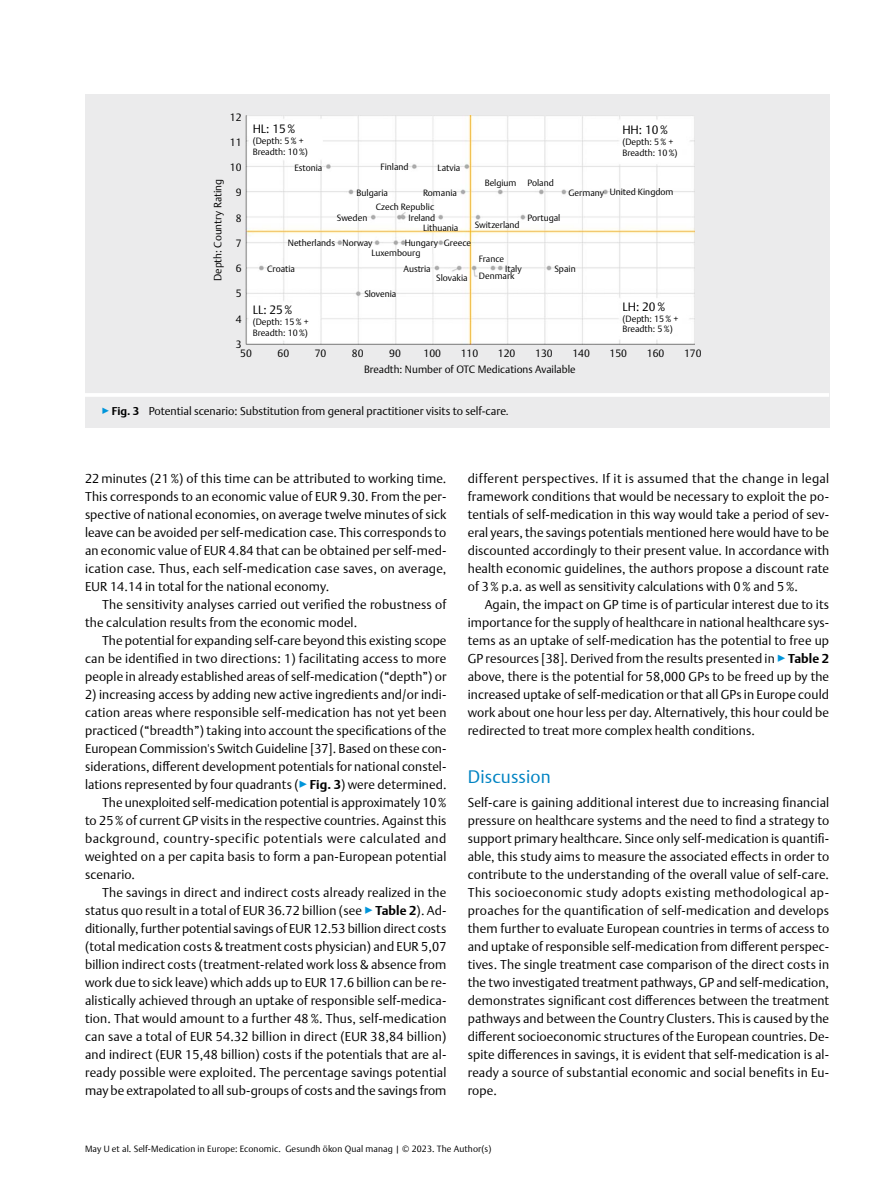
<style>
.page{position:relative;width:893px;height:1191px;background:#fff}
.page>*{position:absolute;margin:0;border:0;box-sizing:border-box;transform-origin:0 0}
.t1{font:300 18px "Thieme Argo 2011";letter-spacing:.01em;color:#0083c2}
.t2{font:300 12.75px/18px "Thieme Argo 2011";letter-spacing:.01em;color:#000;text-align:justify}
.t3{font:300 12.75px "Thieme Argo 2011";letter-spacing:.04em;color:#000}
.t4{font:300 12px "Thieme Argo 2011";color:#000}
.t5{font:300 11.25px "Thieme Argo 2011";color:#000}
.t6{font:300 10.5px/9.4px "Thieme Argo 2011";color:#000}
.t7{font:300 9px/10.8px "Thieme Argo 2011";color:#000}
.s1{color:#0095da}
.s2{font-weight:700}
.s3{font-style:italic}
</style>
<div class="page">
<div style="left:85px;top:393px;width:744px;height:35px;background:#ebebec"></div>
<hr style="left:85px;top:393px;width:744px;height:4px;background:#fff">
<div style="left:85px;top:95px;width:744px;height:298px;background:#ebebec"></div>
<img style="left:246px;top:116px;width:448px;height:228px">
<p class="t6" style="left:230px;top:112px;width:13px">12</p>
<p class="t4" style="left:253px;top:121px;width:44px">HL: 15%</p>
<p class="t7" style="left:253px;top:135px;width:57px">(Depth: 5% +<br>Breadth: 10%)</p>
<p class="t4" style="left:622px;top:122px;width:47px">HH: 10%</p>
<p class="t7" style="left:622px;top:136px;width:57px">(Depth: 5% +<br>Breadth: 10%)</p>
<p class="t6" style="left:230px;top:137px;width:13px">11</p>
<p class="t6" style="left:230px;top:162px;width:13px">10</p>
<p class="t6" style="left:236px;top:188px;width:7px">9</p>
<p class="t7" style="left:294px;top:162px;width:29px">Estonia</p>
<p class="t7" style="left:380px;top:161px;width:30px">Finland</p>
<p class="t7" style="left:376px;top:185px;width:60px;line-height:14.7px;text-indent:-19px">Bulgaria<br>Czech Republic</p>
<p class="t7" style="left:423px;top:213px;width:37px;line-height:9.6px;text-indent:-14px">Ireland<br>Lithuania</p>
<p class="t7" style="left:438px;top:162px;width:24px">Latvia</p>
<p class="t7" style="left:485px;top:177px;width:33px">Belgium</p>
<p class="t7" style="left:527px;top:177px;width:28px">Poland</p>
<p class="t6" style="left:213px;top:281px;width:103px;rotate:-90deg">Depth: Country Rating</p>
<p class="t7" style="left:569px;top:187px;width:106px">Germany United Kingdom</p>
<p class="t7" style="left:423px;top:187px;width:35px">Romania</p>
<p class="t7" style="left:337px;top:212px;width:32px">Sweden</p>
<p class="t7" style="left:372px;top:238px;width:50px;line-height:9.9px;text-indent:-29px">Norway<br>Luxembourg</p>
<p class="t6" style="left:236px;top:213px;width:7px">8</p>
<p class="t6" style="left:236px;top:238px;width:7px">7</p>
<p class="t6" style="left:236px;top:263px;width:7px">6</p>
<p class="t6" style="left:236px;top:289px;width:7px">5</p>
<p class="t6" style="left:236px;top:314px;width:7px">4</p>
<p class="t6" style="left:240px;top:339px;width:13px;text-indent:-5px">3<br>50</p>
<p class="t6" style="left:277px;top:349px;width:13px">60</p>
<p class="t6" style="left:315px;top:349px;width:13px">70</p>
<p class="t6" style="left:352px;top:349px;width:13px">80</p>
<p class="t6" style="left:389px;top:349px;width:13px">90</p>
<p class="t6" style="left:423px;top:349px;width:19px">100</p>
<p class="t6" style="left:461px;top:349px;width:19px">110</p>
<p class="t6" style="left:498px;top:349px;width:19px">120</p>
<p class="t6" style="left:535px;top:349px;width:19px">130</p>
<p class="t6" style="left:572px;top:349px;width:19px">140</p>
<p class="t6" style="left:610px;top:349px;width:19px">150</p>
<p class="t6" style="left:647px;top:349px;width:19px">160</p>
<p class="t6" style="left:684px;top:349px;width:19px">170</p>
<p class="t7" style="left:527px;top:213px;width:34px">Portugal</p>
<p class="t7" style="left:475px;top:219px;width:46px">Switzerland</p>
<p class="t7" style="left:288px;top:237px;width:49px">Netherlands</p>
<p class="t7" style="left:405px;top:237px;width:68px">Hungary Greece</p>
<p class="t7" style="left:436px;top:272px;width:33px">Slovakia</p>
<p class="t7" style="left:479px;top:253px;width:27px">France</p>
<p class="t7" style="left:505px;top:263px;width:18px">Italy</p>
<p class="t7" style="left:403px;top:263px;width:29px">Austria</p>
<p class="t7" style="left:267px;top:263px;width:29px">Croatia</p>
<p class="t7" style="left:554px;top:263px;width:23px">Spain</p>
<p class="t7" style="left:479px;top:270px;width:37px">Denmark</p>
<p class="t7" style="left:364px;top:288px;width:33px">Slovenia</p>
<p class="t4" style="left:622px;top:298px;width:44px">LH: 20%</p>
<p class="t7" style="left:622px;top:313px;width:58px">(Depth: 15% +<br>Breadth: 5%)</p>
<p class="t4" style="left:253px;top:302px;width:41px">LL: 25%</p>
<p class="t7" style="left:253px;top:316px;width:58px">(Depth: 15% +<br>Breadth: 10%)</p>
<p class="t6" style="left:364px;top:365px;width:213px">Breadth: Number of OTC Medications Available</p>
<p class="t5" style="left:102px;top:403px;width:409px"><span class="s1">▶</span><span class="s2">Fig. 3</span> Potential scenario: Substitution from general practitioner visits to self-care<span class="s3">.</span></p>
<p class="t2" style="left:85px;top:469px;width:363px">22 minutes (21%) of this time can be attributed to working time.<br>This corresponds to an economic value of EUR 9.30. From the per&shy;spective of national economies, on average twelve minutes of sick leave can be avoided per self-medication case. This corresponds to an economic value of EUR 4.84 that can be obtained per self-med&shy;ication case. Thus, each self-medication case saves, on average, EUR 14.14 in total for the national economy.</p>
<p class="t2" style="left:85px;top:595px;width:363px;text-indent:17px">The sensitivity analyses carried out verified the robustness of the calculation results from the economic model.</p>
<p class="t2" style="left:85px;top:631px;width:363px;text-indent:17px">The potential for expanding self-care beyond this existing scope can be identified in two directions: 1) facilitating access to more people in already established areas of self-medication (“depth”) or</p>
<p class="t2" style="left:85px;top:685px;width:363px">2) increasing access by adding new active ingredients and/or indi-</p>
<p class="t2" style="left:85px;top:703px;width:363px">cation areas where responsible self-medication has not yet been</p>
<p class="t2" style="left:85px;top:721px;width:363px">practiced (“breadth”) taking into account the specifications of the</p>
<p class="t2" style="left:85px;top:739px;width:363px">European Commission's Switch Guideline [37]. Based on these con-</p>
<p class="t2" style="left:85px;top:757px;width:363px">siderations, different development potentials for national constel-</p>
<p class="t2" style="left:85px;top:775px;width:363px">lations represented by four quadrants (<span class="s1">▶</span><span class="s2">Fig. 3</span>) were determined.</p>
<p class="t2" style="left:102px;top:793px;width:346px">The unexploited self-medication potential is approximately 10%</p>
<p class="t2" style="left:85px;top:811px;width:363px">to 25% of current GP visits in the respective countries. Against this</p>
<p class="t3" style="left:85px;top:830px;width:363px">background, country-specific potentials were calculated and</p>
<p class="t2" style="left:85px;top:847px;width:363px">weighted on a per capita basis to form a pan-European potential</p>
<p class="t2" style="left:85px;top:865px;width:52px">scenario.</p>
<p class="t2" style="left:102px;top:883px;width:346px">The savings in direct and indirect costs already realized in the</p>
<p class="t2" style="left:85px;top:901px;width:363px">status quo result in a total of EUR 36.72 billion (see <span class="s1">▶</span><span class="s2">Table 2</span>). Ad-</p>
<p class="t2" style="left:85px;top:919px;width:363px">ditionally, further potential savings of EUR 12.53 billion direct costs</p>
<p class="t2" style="left:85px;top:937px;width:363px">(total medication costs &amp; treatment costs physician) and EUR 5,07</p>
<p class="t2" style="left:85px;top:955px;width:363px">billion indirect costs (treatment-related work loss &amp; absence from</p>
<p class="t2" style="left:85px;top:973px;width:363px">work due to sick leave) which adds up to EUR 17.6 billion can be re-</p>
<p class="t2" style="left:85px;top:991px;width:363px">alistically achieved through an uptake of responsible self-medica-</p>
<p class="t2" style="left:85px;top:1009px;width:363px">tion. That would amount to a further 48%. Thus, self-medication</p>
<p class="t2" style="left:85px;top:1027px;width:363px">can save a total of EUR 54.32 billion in direct (EUR 38,84 billion)</p>
<p class="t2" style="left:85px;top:1045px;width:363px">and indirect (EUR 15,48 billion) costs if the potentials that are al-</p>
<p class="t2" style="left:85px;top:1063px;width:363px">ready possible were exploited. The percentage savings potential</p>
<p class="t2" style="left:85px;top:1081px;width:363px">may be extrapolated to all sub-groups of costs and the savings from</p>
<p class="t2" style="left:468px;top:469px;width:363px">different perspectives. If it is assumed that the change in legal framework conditions that would be necessary to exploit the po&shy;tentials of self-medication in this way would take a period of sev&shy;eral years, the savings potentials mentioned here would have to be discounted accordingly to their present value. In accordance with health economic guidelines, the authors propose a discount rate of 3% p.a. as well as sensitivity calculations with 0% and 5%.</p>
<p class="t2" style="left:468px;top:595px;width:363px;text-indent:17px">Again, the impact on GP time is of particular interest due to its importance for the supply of healthcare in national healthcare sys&shy;tems as an uptake of self-medication has the potential to free up GP resources [38]. Derived from the results presented in <span class="s1">▶</span><span class="s2">Table 2 </span>above, there is the potential for 58,000 GPs to be freed up by the increased uptake of self-medication or that all GPs in Europe could work about one hour less per day. Alternatively, this hour could be redirected to treat more complex health conditions.</p>
<h1 class="t1" style="left:468px;top:764px;width:85px">Discussion</h1>
<p class="t2" style="left:468px;top:793px;width:363px">Self-care is gaining additional interest due to increasing financial pressure on healthcare systems and the need to find a strategy to support primary healthcare. Since only self-medication is quantifi&shy;able, this study aims to measure the associated effects in order to contribute to the understanding of the overall value of self-care.<br>This socioeconomic study adopts existing methodological ap&shy;proaches for the quantification of self-medication and develops them further to evaluate European countries in terms of access to and uptake of responsible self-medication from different perspec&shy;tives. The single treatment case comparison of the direct costs in the two investigated treatment pathways, GP and self-medication, demonstrates significant cost differences between the treatment pathways and between the Country Clusters. This is caused by the different socioeconomic structures of the European countries. De&shy;spite differences in savings, it is evident that self-medication is al&shy;ready a source of substantial economic and social benefits in Eu&shy;rope.</p>
<p class="t7" style="left:85px;top:1143px;width:408px">May U et al. Self-Medication in Europe: Economic. Gesundh ökon Qual manag | © 2023. The Author(s)</p>
</div>
